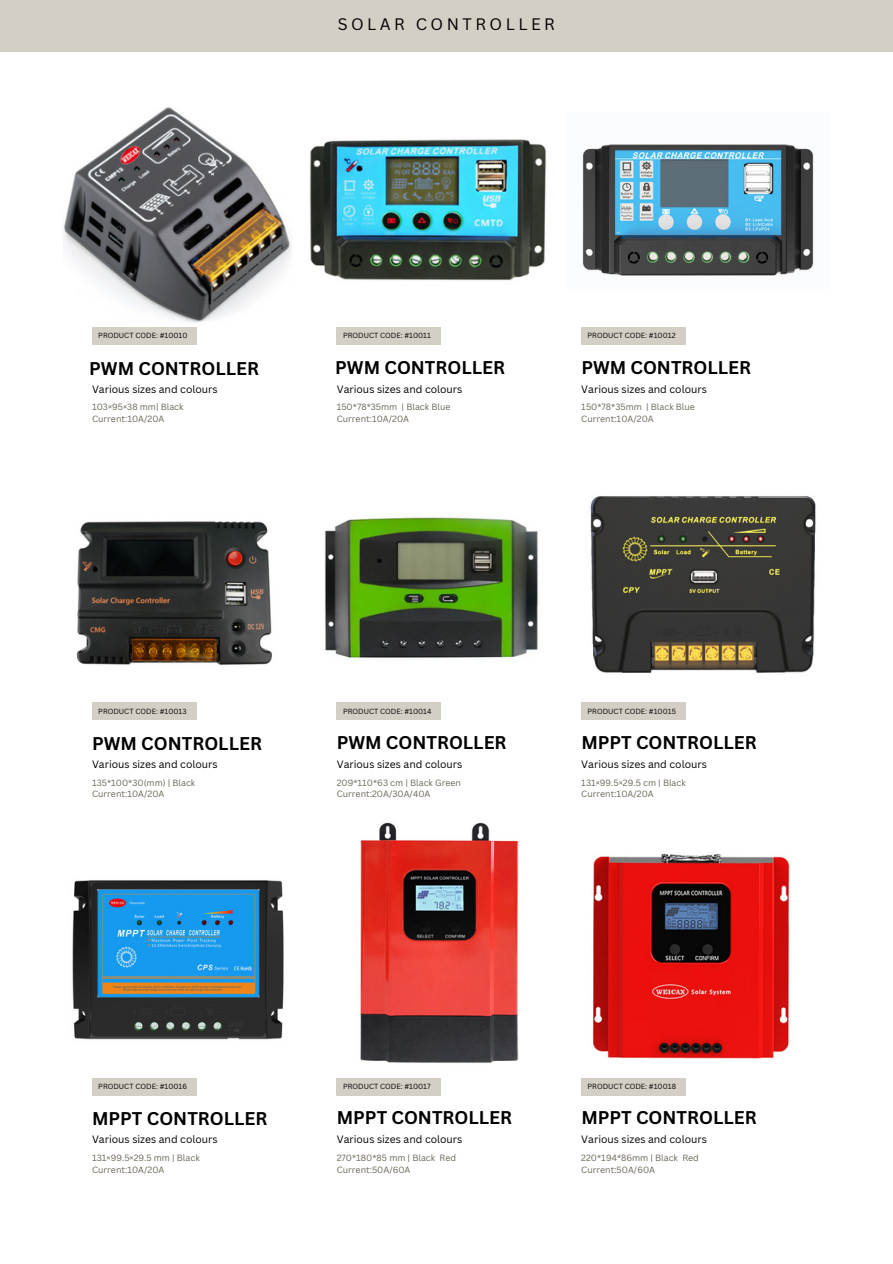
<style>
.page{position:relative;width:893px;height:1264px;background:#fff}
.page>*{position:absolute;margin:0;border:0;box-sizing:border-box;transform-origin:0 0}
.t1{font:700 17.85px "Canva Sans";color:#000}
.t2{font:16.2px "Canva Sans";letter-spacing:.215em;color:#000}
.t3{font:10.35px "Canva Sans";color:#000}
.t4{font:8.85px "Canva Sans";color:#6b6657}
.t5{font:7.2px "Canva Sans";color:#000}
</style>
<div class="page">
<div style="left:92px;top:1077px;width:104px;height:17px;background:#d3cfc5"></div>
<div style="left:92px;top:702px;width:104px;height:18px;background:#d3cfc5"></div>
<div style="left:92px;top:327px;width:104px;height:17px;background:#d3cfc5"></div>
<div style="left:337px;top:1077px;width:104px;height:17px;background:#d3cfc5"></div>
<div style="left:337px;top:702px;width:104px;height:18px;background:#d3cfc5"></div>
<div style="left:337px;top:327px;width:104px;height:17px;background:#d3cfc5"></div>
<div style="left:581px;top:1077px;width:104px;height:17px;background:#d3cfc5"></div>
<div style="left:581px;top:702px;width:104px;height:18px;background:#d3cfc5"></div>
<div style="left:581px;top:327px;width:104px;height:17px;background:#d3cfc5"></div>
<div style="left:0;top:0;width:892px;height:51px;background:#d3cfc5"></div>
<img style="left:72px;top:880px;width:212px;height:160px">
<img style="left:590px;top:496px;width:226px;height:177px">
<img style="left:63px;top:107px;width:228px;height:216px">
<img style="left:309px;top:139px;width:238px;height:142px">
<img style="left:582px;top:144px;width:232px;height:132px">
<img style="left:76px;top:521px;width:196px;height:145px">
<img style="left:325px;top:517px;width:213px;height:142px">
<img style="left:360px;top:822px;width:159px;height:241px">
<img style="left:592px;top:853px;width:198px;height:206px">
<p class="t2" style="left:338px;top:13px;width:219px">SOLAR CONTROLLER</p>
<p class="t5" style="left:98px;top:331px;width:91px">PRODUCT CODE: #10010</p>
<p class="t5" style="left:343px;top:331px;width:89px">PRODUCT CODE: #10011</p>
<p class="t5" style="left:587px;top:331px;width:90px">PRODUCT CODE: #10012</p>
<p class="t1" style="left:89px;top:355px;width:171px">PWM CONTROLLER</p>
<p class="t1" style="left:335px;top:354px;width:171px">PWM CONTROLLER</p>
<p class="t1" style="left:581px;top:354px;width:171px">PWM CONTROLLER</p>
<p class="t3" style="left:92px;top:381px;width:127px">Various sizes and colours</p>
<p class="t3" style="left:337px;top:381px;width:127px">Various sizes and colours</p>
<p class="t3" style="left:581px;top:381px;width:127px">Various sizes and colours</p>
<p class="t4" style="left:92px;top:400px;width:93px">103×95×38 mm| Black</p>
<p class="t4" style="left:92px;top:412px;width:74px">Current:10A/20A</p>
<p class="t4" style="left:337px;top:400px;width:115px">150*78*35mm | Black Blue</p>
<p class="t4" style="left:337px;top:412px;width:74px">Current:10A/20A</p>
<p class="t4" style="left:581px;top:400px;width:115px">150*78*35mm | Black Blue</p>
<p class="t4" style="left:581px;top:412px;width:74px">Current:10A/20A</p>
<p class="t5" style="left:98px;top:706px;width:90px">PRODUCT CODE: #10013</p>
<p class="t5" style="left:343px;top:706px;width:90px">PRODUCT CODE: #10014</p>
<p class="t5" style="left:587px;top:706px;width:90px">PRODUCT CODE: #10015</p>
<p class="t1" style="left:92px;top:731px;width:171px">PWM CONTROLLER</p>
<p class="t1" style="left:337px;top:730px;width:171px">PWM CONTROLLER</p>
<p class="t1" style="left:581px;top:730px;width:177px">MPPT CONTROLLER</p>
<p class="t3" style="left:92px;top:757px;width:127px">Various sizes and colours</p>
<p class="t3" style="left:337px;top:757px;width:127px">Various sizes and colours</p>
<p class="t3" style="left:581px;top:757px;width:127px">Various sizes and colours</p>
<p class="t4" style="left:92px;top:776px;width:105px">135*100*30(mm) | Black</p>
<p class="t4" style="left:92px;top:788px;width:74px">Current:10A/20A</p>
<p class="t4" style="left:337px;top:776px;width:126px">209*110*63 cm | Black Green</p>
<p class="t4" style="left:337px;top:788px;width:95px">Current:20A/30A/40A</p>
<p class="t4" style="left:581px;top:776px;width:106px">131×99.5×29.5 cm | Black</p>
<p class="t4" style="left:581px;top:788px;width:74px">Current:10A/20A</p>
<p class="t5" style="left:98px;top:1081px;width:90px">PRODUCT CODE: #10016</p>
<p class="t5" style="left:343px;top:1081px;width:89px">PRODUCT CODE: #10017</p>
<p class="t5" style="left:587px;top:1081px;width:90px">PRODUCT CODE: #10018</p>
<p class="t1" style="left:92px;top:1106px;width:177px">MPPT CONTROLLER</p>
<p class="t1" style="left:337px;top:1105px;width:177px">MPPT CONTROLLER</p>
<p class="t1" style="left:581px;top:1105px;width:177px">MPPT CONTROLLER</p>
<p class="t3" style="left:92px;top:1132px;width:127px">Various sizes and colours</p>
<p class="t3" style="left:337px;top:1132px;width:127px">Various sizes and colours</p>
<p class="t3" style="left:581px;top:1132px;width:127px">Various sizes and colours</p>
<p class="t4" style="left:92px;top:1151px;width:109px">131×99.5×29.5 mm | Black</p>
<p class="t4" style="left:92px;top:1162px;width:74px">Current:10A/20A</p>
<p class="t4" style="left:337px;top:1151px;width:121px">270*180*85 mm | Black Red</p>
<p class="t4" style="left:337px;top:1162px;width:75px">Current:50A/60A</p>
<p class="t4" style="left:581px;top:1151px;width:119px">220*194*86mm | Black Red</p>
<p class="t4" style="left:581px;top:1162px;width:75px">Current:50A/60A</p>
</div>
